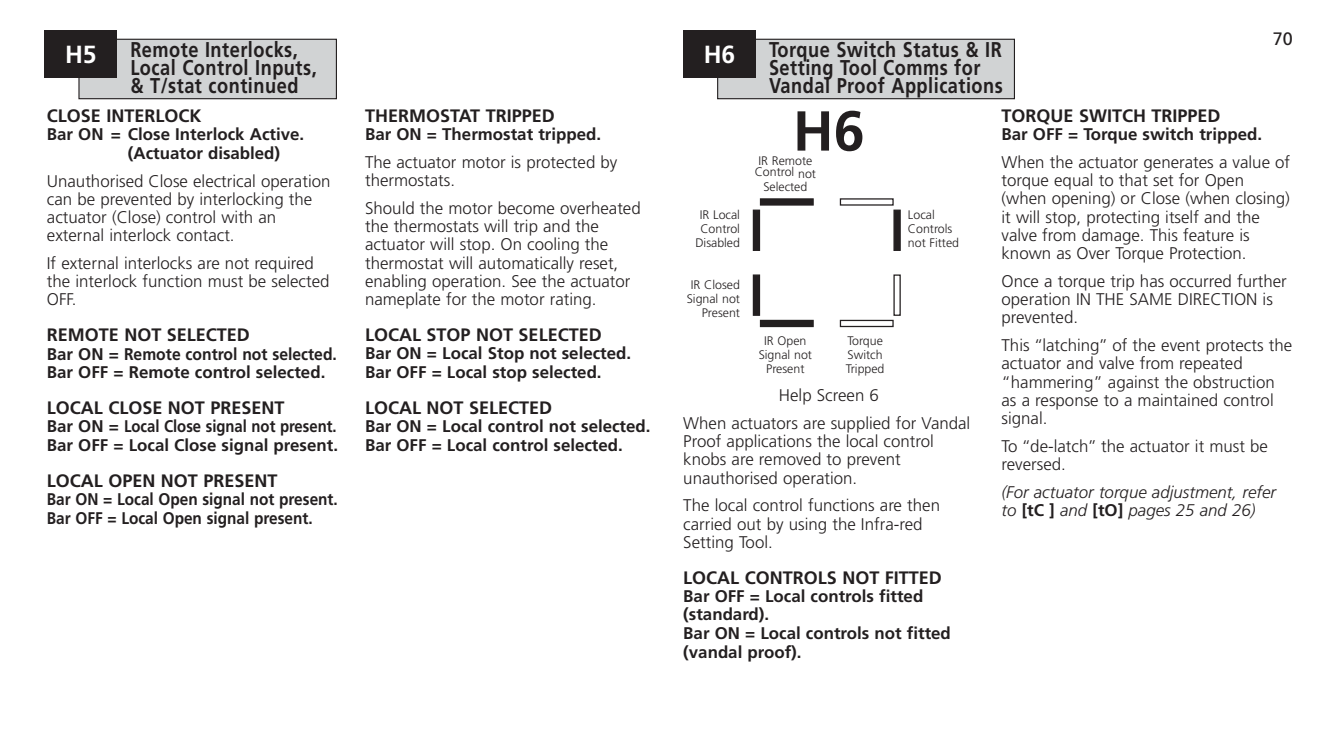
<style>
.page{position:relative;width:1339px;height:738px;background:#fff}
.page>*{position:absolute;margin:0;border:0;box-sizing:border-box;transform-origin:0 0}
.t1{font:700 56.25px "Frutiger";color:#231f20}
.t2{font:700 24.75px "Frutiger";color:#fff}
.t3{font:700 21.38px/18px "Frutiger";letter-spacing:.025em;color:#231f20;scale:.85 1}
.t4{font:700 18px "Frutiger";color:#231f20}
.t5{font:18px "Frutiger";color:#231f20}
.t6{font:300 16.88px/18.2px "Frutiger";color:#231f20}
.t7{font:700 16.88px/18.7px "Frutiger";color:#231f20}
.t8{font:700 16.88px/18.7px "Frutiger";color:#231f20;scale:.91 1}
.t9{font:italic 300 16.88px/18.2px "Frutiger";color:#231f20}
.t10{font:300 12.38px/14.2px "Frutiger";color:#231f20;text-align:center}
.s1{font-weight:700;font-style:normal}
</style>
<div class="page">
<div style="left:718px;top:39px;width:296px;height:60px;background:#d1d3d4"></div>
<div style="left:717px;top:39px;width:298px;height:60px;border:1px solid #231f20"></div>
<div style="left:683px;top:30px;width:73px;height:47px;background:#231f20"></div>
<div style="left:79px;top:39px;width:257px;height:60px;background:#d1d3d4"></div>
<div style="left:78px;top:39px;width:259px;height:60px;border:1px solid #231f20"></div>
<div style="left:45px;top:30px;width:72px;height:47px;background:#231f20"></div>
<div style="left:753px;top:210px;width:7px;height:41px;background:#231f20"></div>
<div style="left:753px;top:274px;width:7px;height:42px;background:#231f20"></div>
<div style="left:893px;top:210px;width:8px;height:41px;background:#231f20;border:1px solid #231f20"></div>
<div style="left:893px;top:274px;width:8px;height:42px;border:1px solid #231f20"></div>
<div style="left:760px;top:198px;width:54px;height:8px;background:#231f20;border:1px solid #231f20"></div>
<div style="left:760px;top:320px;width:54px;height:7px;background:#231f20"></div>
<div style="left:840px;top:320px;width:54px;height:7px;border:1px solid #231f20"></div>
<h2 class="t2" style="left:65px;top:44px;width:33px">H5</h2>
<p class="t3" style="left:130px;top:42px;width:221px">Remote Interlocks,<br>Local Control Inputs, &amp; T/stat continued</p>
<p class="t4" style="left:47px;top:108px;width:156px">CLOSE INTERLOCK</p>
<p class="t7" style="left:128px;top:126px;width:178px;text-indent:-81px">Bar ON = Close Interlock Active. (Actuator disabled)</p>
<p class="t6" style="left:47px;top:173px;width:285px">Unauthorised Close electrical operation can be prevented by interlocking the actuator (Close) control with an external interlock contact.</p>
<p class="t6" style="left:47px;top:255px;width:284px">If external interlocks are not required the interlock function must be selected<br>OFF.</p>
<p class="t4" style="left:47px;top:328px;width:205px">REMOTE NOT SELECTED</p>
<p class="t7" style="left:47px;top:346px;width:292px">Bar ON = Remote control not selected.<br>Bar OFF = Remote control selected.</p>
<p class="t4" style="left:47px;top:401px;width:239px">LOCAL CLOSE NOT PRESENT</p>
<p class="t7" style="left:47px;top:419px;width:293px">Bar ON = Local Close signal not present.<br>Bar OFF = Local Close signal present.</p>
<p class="t4" style="left:47px;top:474px;width:232px">LOCAL OPEN NOT PRESENT</p>
<p class="t8" style="left:47px;top:491px;width:321px">Bar ON = Local Open signal not present.<br>Bar OFF = Local Open signal present.</p>
<p class="t4" style="left:365px;top:108px;width:191px">THERMOSTAT TRIPPED</p>
<p class="t7" style="left:365px;top:126px;width:238px">Bar ON = Thermostat tripped.</p>
<p class="t6" style="left:365px;top:154px;width:254px">The actuator motor is protected by thermostats.</p>
<p class="t6" style="left:365px;top:200px;width:277px">Should the motor become overheated the thermostats will trip and the actuator will stop. On cooling the thermostat will automatically reset, enabling operation. See the actuator nameplate for the motor rating.</p>
<p class="t4" style="left:365px;top:328px;width:238px">LOCAL STOP NOT SELECTED</p>
<p class="t7" style="left:365px;top:345px;width:268px">Bar ON = Local Stop not selected.<br>Bar OFF = Local stop selected.</p>
<p class="t4" style="left:365px;top:400px;width:189px">LOCAL NOT SELECTED</p>
<p class="t7" style="left:365px;top:418px;width:287px">Bar ON = Local control not selected.<br>Bar OFF = Local control selected.</p>
<h2 class="t2" style="left:704px;top:44px;width:33px">H6</h2>
<p class="t3" style="left:769px;top:42px;width:277px">Torque Switch Status &amp; IR<br>Setting Tool Comms for<br>Vandal Proof Applications</p>
<p class="t5" style="left:1272px;top:32px;width:22px">70</p>
<h1 class="t1" style="left:793px;top:108px;width:73px">H6</h1>
<p class="t10" style="left:755px;top:166px;width:63px">Control not<br>Selected</p>
<p class="t10" style="left:758px;top:154px;width:55px">IR Remote</p>
<p class="t10" style="left:700px;top:208px;width:42px">IR Local</p>
<p class="t10" style="left:908px;top:208px;width:28px">Local</p>
<p class="t10" style="left:700px;top:222px;width:41px">Control</p>
<p class="t10" style="left:908px;top:222px;width:46px">Controls</p>
<p class="t10" style="left:695px;top:236px;width:46px">Disabled</p>
<p class="t10" style="left:908px;top:236px;width:53px">not Fitted</p>
<p class="t10" style="left:687px;top:279px;width:55px;text-align:right">IR Closed<br>Signal not<br>Present</p>
<p class="t10" style="left:764px;top:335px;width:44px">IR Open</p>
<p class="t10" style="left:847px;top:335px;width:37px">Torque</p>
<p class="t10" style="left:759px;top:349px;width:55px">Signal not</p>
<p class="t10" style="left:847px;top:349px;width:37px">Switch</p>
<p class="t10" style="left:766px;top:363px;width:40px">Present</p>
<p class="t10" style="left:846px;top:363px;width:40px">Tripped</p>
<p class="t6" style="left:683px;top:383px;width:289px;line-height:27.9px;text-align:center">Help Screen 6<br>When actuators are supplied for Vandal</p>
<p class="t6" style="left:683px;top:434px;width:252px">Proof applications the local control knobs are removed to prevent unauthorised operation.</p>
<p class="t6" style="left:683px;top:498px;width:258px">The local control functions are then carried out by using the Infra-red<br>Setting Tool.</p>
<p class="t4" style="left:683px;top:570px;width:260px">LOCAL CONTROLS NOT FITTED</p>
<p class="t7" style="left:683px;top:588px;width:269px">Bar OFF = Local controls fitted (standard).<br>Bar ON = Local controls not fitted (vandal proof).</p>
<p class="t4" style="left:1001px;top:108px;width:221px">TORQUE SWITCH TRIPPED</p>
<p class="t7" style="left:1001px;top:126px;width:262px">Bar OFF = Torque switch tripped.</p>
<p class="t6" style="left:1001px;top:154px;width:290px">When the actuator generates a value of torque equal to that set for Open (when opening) or Close (when closing) it will stop, protecting itself and the valve from damage. This feature is known as Over Torque Protection.</p>
<p class="t6" style="left:1001px;top:273px;width:287px">Once a torque trip has occurred further operation IN THE SAME DIRECTION is prevented.</p>
<p class="t6" style="left:1001px;top:337px;width:292px">This ‘‘latching’’ of the event protects the actuator and valve from repeated “hammering” against the obstruction as a response to a maintained control signal.</p>
<p class="t6" style="left:1001px;top:438px;width:268px">To ‘‘de-latch’’ the actuator it must be reversed.</p>
<p class="t9" style="left:1001px;top:484px;width:276px">(For actuator torque adjustment, refer to <span class="s1">[tC ]</span> and <span class="s1">[tO]</span> pages 25 and 26)</p>
</div>
